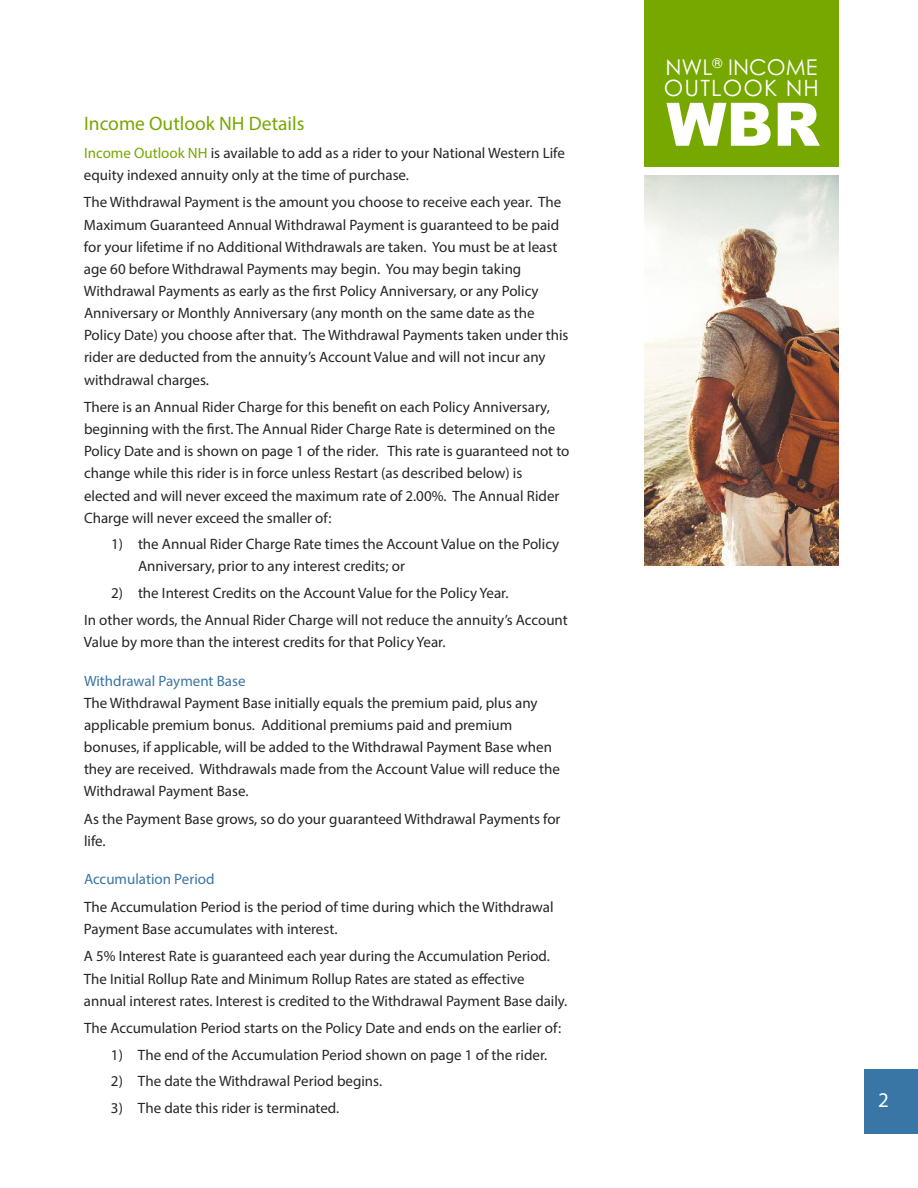
<style>
.page{position:relative;width:918px;height:1188px;background:#fff}
.page>*{position:absolute;margin:0;border:0;box-sizing:border-box;transform-origin:0 0}
.t1{font:900 60px "Arial";color:#fff}
.t2{font:22.5px "Century Gothic";letter-spacing:.05em;color:#fff}
.t3{font:21.75px "Century Gothic";color:#fff}
.t4{font:21px "Myriad Pro";color:#fff}
.t5{font:19.5px "Myriad Pro";color:#76a800}
.t6{font:15px/22.2px "Myriad Pro";color:#272526}
.t7{font:15px "Myriad Pro";color:#3975a5}
.s1{color:#76a800}
</style>
<div class="page">
<div style="left:864px;top:1070px;width:54px;height:64px;background:#3975a5"></div>
<div style="left:644px;top:0;width:194px;height:166px;background:#76a800"></div>
<img style="left:644px;top:176px;width:194px;height:390px">
<h3 class="t5" style="left:84px;top:116px;width:222px">Income Outlook NH Details</h3>
<p class="t6" style="left:84px;top:143px;width:482px"><span class="s1">Income Outlook NH</span> is available to add as a rider to your National Western Life equity indexed annuity only at the time of purchase.</p>
<p class="t6" style="left:84px;top:193px;width:486px">The Withdrawal Payment is the amount you choose to receive each year. The Maximum Guaranteed Annual Withdrawal Payment is guaranteed to be paid for your lifetime if no Additional Withdrawals are taken. You must be at least age 60 before Withdrawal Payments may begin. You may begin taking Withdrawal Payments as early as the first Policy Anniversary, or any Policy Anniversary or Monthly Anniversary (any month on the same date as the Policy Date) you choose after that. The Withdrawal Payments taken under this rider are deducted from the annuity’s Account Value and will not incur any withdrawal charges.</p>
<p class="t6" style="left:84px;top:397px;width:487px">There is an Annual Rider Charge for this benefit on each Policy Anniversary, beginning with the first. The Annual Rider Charge Rate is determined on the Policy Date and is shown on page 1 of the rider. This rate is guaranteed not to change while this rider is in force unless Restart (as described below) is elected and will never exceed the maximum rate of 2.00%. The Annual Rider Charge will never exceed the smaller of:</p>
<p class="t6" style="left:138px;top:534px;width:423px;text-indent:-27px">1) the Annual Rider Charge Rate times the Account Value on the Policy<br>Anniversary, prior to any interest credits; or</p>
<p class="t6" style="left:84px;top:580px;width:485px;line-height:27.5px;text-indent:27px">2) the Interest Credits on the Account Value for the Policy Year.<br>In other words, the Annual Rider Charge will not reduce the annuity’s Account</p>
<p class="t6" style="left:84px;top:632px;width:363px">Value by more than the interest credits for that Policy Year.</p>
<p class="t7" style="left:84px;top:675px;width:163px">Withdrawal Payment Base</p>
<p class="t6" style="left:84px;top:693px;width:478px">The Withdrawal Payment Base initially equals the premium paid, plus any applicable premium bonus. Additional premiums paid and premium bonuses, if applicable, will be added to the Withdrawal Payment Base when they are received. Withdrawals made from the Account Value will reduce the Withdrawal Payment Base.</p>
<p class="t6" style="left:84px;top:809px;width:478px">As the Payment Base grows, so do your guaranteed Withdrawal Payments for life.</p>
<p class="t7" style="left:84px;top:874px;width:132px">Accumulation Period</p>
<p class="t6" style="left:84px;top:897px;width:471px">The Accumulation Period is the period of time during which the Withdrawal<br>Payment Base accumulates with interest.</p>
<p class="t6" style="left:84px;top:946px;width:485px">A 5% Interest Rate is guaranteed each year during the Accumulation Period.<br>The Initial Rollup Rate and Minimum Rollup Rates are stated as effective annual interest rates. Interest is credited to the Withdrawal Payment Base daily.</p>
<p class="t6" style="left:84px;top:1018px;width:479px">The Accumulation Period starts on the Policy Date and ends on the earlier of:</p>
<p class="t6" style="left:111px;top:1045px;width:438px">1) The end of the Accumulation Period shown on page 1 of the rider.</p>
<p class="t6" style="left:111px;top:1071px;width:273px">2) The date the Withdrawal Period begins.</p>
<p class="t6" style="left:111px;top:1098px;width:230px">3) The date this rider is terminated.</p>
<h3 class="t3" style="left:665px;top:54px;width:154px">NWL<sup>®</sup> INCOME</h3>
<h2 class="t2" style="left:664px;top:75px;width:157px">OUTLOOK NH</h2>
<h1 class="t1" style="left:666px;top:90px;width:155px">WBR</h1>
<h3 class="t4" style="left:878px;top:1092px;width:12px">2</h3>
</div>
